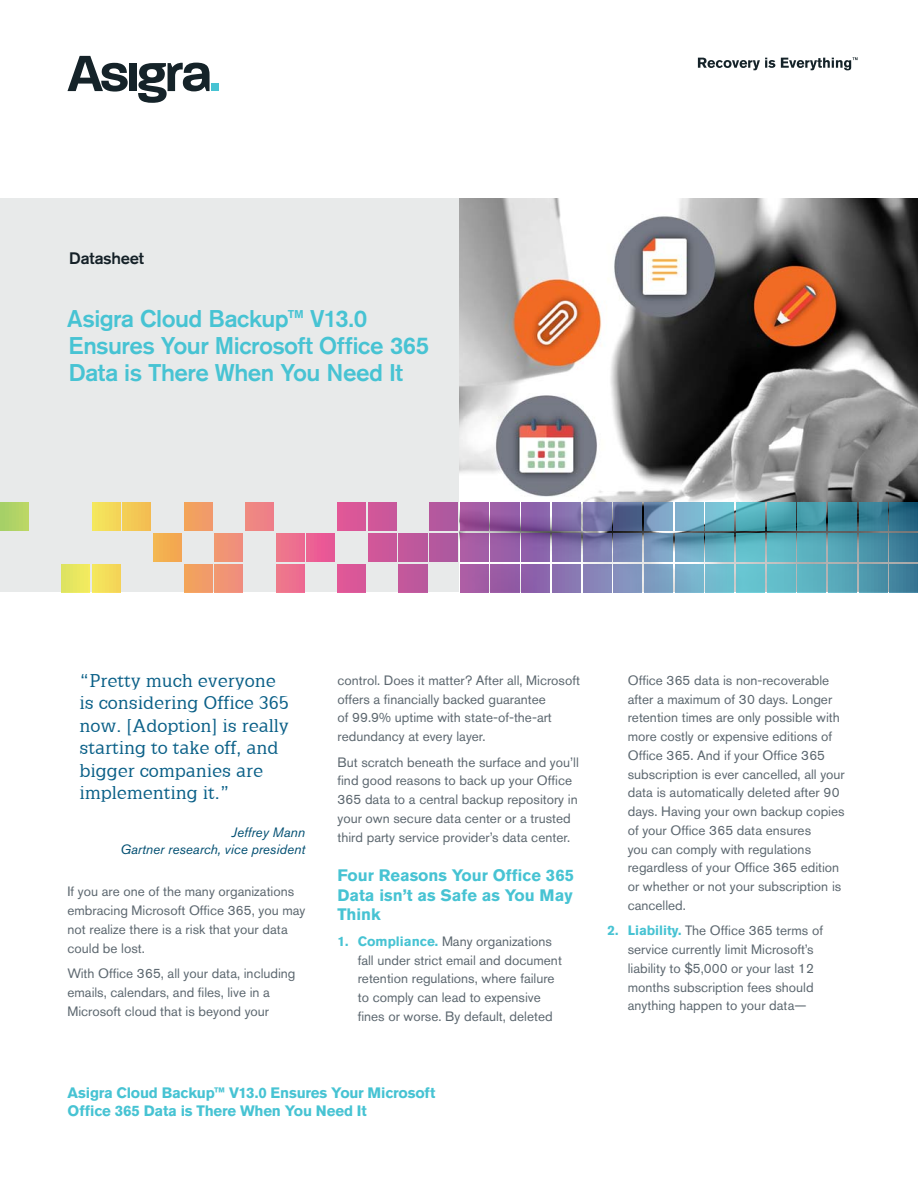
<style>
.page{position:relative;width:918px;height:1188px;background:#fff}
.page>*{position:absolute;margin:0;border:0;box-sizing:border-box;transform-origin:0 0}
.t1{font:500 24px/27px "Akzidenz Grotesk Std";letter-spacing:-.02em;color:#47c3d3}
.t2{font:18px/22.5px "Latinia";color:#095f87}
.t3{font:700 16.5px/19.5px "Akzidenz Grotesk Std";color:#47c3d3;text-align:justify}
.t4{font:500 16.5px "Akzidenz Grotesk Std";letter-spacing:-.015em;color:#152128}
.t5{font:700 15px/18px "Akzidenz Grotesk Std";letter-spacing:-.015em;color:#47c3d3}
.t6{font:13.5px/18.8px "Akzidenz Grotesk Std";color:#5c676f}
.t7{font:italic 13.5px/16.5px "Akzidenz Grotesk Std";color:#004e71;text-align:right}
.s1{font-weight:700;color:#47c3d3}
</style>
<div class="page">
<div style="left:129px;top:63px;width:8px;height:28px;background:#152329"></div>
<div style="left:212px;top:83px;width:7px;height:8px;background:#47c3d3"></div>
<svg style="left:67px;top:56px;width:61px;height:36px"></svg>
<svg style="left:138px;top:63px;width:72px;height:40px"></svg>
<img style="left:459px;top:199px;width:459px;height:393px">
<div style="left:0;top:199px;width:459px;height:393px;background:#e8eaea"></div>
<div style="left:890px;top:564px;width:28px;height:28px;background:#3d7d99"></div>
<div style="left:859px;top:564px;width:28px;height:28px;background:#4c95aa"></div>
<div style="left:829px;top:564px;width:28px;height:28px;background:#56a6b8"></div>
<div style="left:798px;top:564px;width:28px;height:28px;background:#5cb3c1"></div>
<div style="left:767px;top:564px;width:28px;height:28px;background:#63bdca"></div>
<div style="left:736px;top:564px;width:29px;height:28px;background:#66c4d0"></div>
<div style="left:706px;top:564px;width:28px;height:28px;background:#70becf"></div>
<div style="left:675px;top:564px;width:28px;height:28px;background:#7ab3cd"></div>
<div style="left:644px;top:564px;width:29px;height:28px;background:#7c9ec1"></div>
<div style="left:614px;top:564px;width:28px;height:28px;background:#8595bf"></div>
<div style="left:583px;top:564px;width:28px;height:28px;background:#8885b9"></div>
<div style="left:552px;top:564px;width:28px;height:28px;background:#8a75b1"></div>
<div style="left:522px;top:564px;width:28px;height:28px;background:#8b60ab"></div>
<div style="left:491px;top:564px;width:28px;height:28px;background:#965ba4"></div>
<div style="left:460px;top:564px;width:28px;height:28px;background:#a85ea5"></div>
<div style="left:399px;top:564px;width:28px;height:28px;background:#bf589c"></div>
<div style="left:338px;top:564px;width:28px;height:28px;background:#db5798"></div>
<div style="left:276px;top:564px;width:28px;height:28px;background:#ed728f"></div>
<div style="left:215px;top:564px;width:28px;height:28px;background:#f09278"></div>
<div style="left:184px;top:564px;width:28px;height:28px;background:#f29f62"></div>
<div style="left:92px;top:564px;width:28px;height:28px;background:#f4dd5a"></div>
<div style="left:61px;top:564px;width:28px;height:28px;background:#e8e760"></div>
<div style="left:890px;top:533px;width:28px;height:29px;background:#387894"></div>
<div style="left:859px;top:533px;width:28px;height:29px;background:#478fa5"></div>
<div style="left:829px;top:533px;width:28px;height:29px;background:#52a1b3"></div>
<div style="left:798px;top:533px;width:28px;height:29px;background:#59aebd"></div>
<svg style="left:767px;top:533px;width:28px;height:29px"></svg>
<svg style="left:736px;top:533px;width:29px;height:29px"></svg>
<svg style="left:706px;top:533px;width:28px;height:29px"></svg>
<svg style="left:675px;top:533px;width:28px;height:29px"></svg>
<svg style="left:644px;top:533px;width:29px;height:29px"></svg>
<svg style="left:614px;top:533px;width:28px;height:29px"></svg>
<svg style="left:583px;top:533px;width:28px;height:29px"></svg>
<svg style="left:552px;top:533px;width:28px;height:29px"></svg>
<svg style="left:522px;top:533px;width:28px;height:29px"></svg>
<div style="left:491px;top:533px;width:28px;height:29px;background:#985fa7"></div>
<div style="left:460px;top:533px;width:28px;height:29px;background:#a65ea5"></div>
<div style="left:430px;top:533px;width:28px;height:29px;background:#af599f"></div>
<div style="left:399px;top:533px;width:28px;height:29px;background:#bf589c"></div>
<div style="left:368px;top:533px;width:28px;height:29px;background:#cd5799"></div>
<div style="left:307px;top:533px;width:28px;height:29px;background:#eb5995"></div>
<div style="left:276px;top:533px;width:28px;height:29px;background:#ed728f"></div>
<div style="left:215px;top:533px;width:28px;height:29px;background:#f09278"></div>
<div style="left:153px;top:533px;width:29px;height:29px;background:#f3ad50"></div>
<div style="left:890px;top:503px;width:28px;height:28px;background:linear-gradient(to bottom,#185874,#30708c)"></div>
<div style="left:859px;top:503px;width:28px;height:28px;background:linear-gradient(to right,#368296,#367b93)"></div>
<div style="left:829px;top:503px;width:28px;height:28px;background:linear-gradient(to right,#398b9c,#307d90)"></div>
<div style="left:798px;top:503px;width:28px;height:28px;background:linear-gradient(to bottom,#4fa5b3,#4096a5)"></div>
<div style="left:767px;top:503px;width:28px;height:28px;background:linear-gradient(to bottom,#5bb5c2,#37919e)"></div>
<svg style="left:736px;top:503px;width:29px;height:28px"></svg>
<svg style="left:706px;top:503px;width:28px;height:28px"></svg>
<div style="left:675px;top:503px;width:28px;height:28px;background:#7eb5d0"></div>
<svg style="left:644px;top:503px;width:29px;height:28px"></svg>
<svg style="left:614px;top:503px;width:28px;height:28px"></svg>
<svg style="left:583px;top:503px;width:28px;height:28px"></svg>
<div style="left:552px;top:503px;width:28px;height:28px;background:linear-gradient(to bottom,#8f7ab7,#7963a0)"></div>
<svg style="left:522px;top:503px;width:28px;height:28px"></svg>
<div style="left:491px;top:503px;width:28px;height:28px;background:linear-gradient(to bottom,#a469b2,#7c418b)"></div>
<svg style="left:460px;top:503px;width:28px;height:28px"></svg>
<div style="left:430px;top:503px;width:28px;height:28px;background:#af599f"></div>
<div style="left:368px;top:503px;width:28px;height:28px;background:#cd5799"></div>
<div style="left:338px;top:503px;width:28px;height:28px;background:#db5798"></div>
<div style="left:245px;top:503px;width:29px;height:28px;background:#ee8584"></div>
<div style="left:184px;top:503px;width:28px;height:28px;background:#f29f62"></div>
<div style="left:123px;top:503px;width:28px;height:28px;background:#f3c754"></div>
<div style="left:92px;top:503px;width:28px;height:28px;background:#f4dd5a"></div>
<div style="left:0;top:503px;width:28px;height:28px;background:#b0d367"></div>
<svg style="left:698px;top:58px;width:77px;height:12px"></svg>
<svg style="left:781px;top:57px;width:77px;height:13px"></svg>
<p class="t4" style="left:69px;top:248px;width:76px">Datasheet</p>
<h1 class="t1" style="left:67px;top:305px;width:364px">Asigra Cloud Backup™ V13.0<br>Ensures Your Microsoft Office 365<br>Data is There When You Need It</h1>
<h2 class="t2" style="left:79px;top:669px;width:211px">“Pretty much everyone is considering Office 365 now. [Adoption] is really starting to take off, and bigger companies are implementing it.”</h2>
<p class="t7" style="left:120px;top:824px;width:186px">Jeffrey Mann<br>Gartner research, vice president</p>
<p class="t6" style="left:68px;top:882px;width:239px">If you are one of the many organizations embracing Microsoft Office 365, you may not realize there is a risk that your data could be lost.</p>
<p class="t6" style="left:68px;top:964px;width:230px">With Office 365, all your data, including emails, calendars, and files, live in a<br>Microsoft cloud that is beyond your</p>
<p class="t6" style="left:338px;top:671px;width:244px">control. Does it matter? After all, Microsoft offers a financially backed guarantee<br>of 99.9% uptime with state-of-the-art redundancy at every layer.</p>
<p class="t6" style="left:338px;top:752px;width:243px">But scratch beneath the surface and you’ll find good reasons to back up your Office 365 data to a central backup repository in your own secure data center or a trusted third party service provider’s data center.</p>
<p class="t3" style="left:338px;top:866px;width:238px">Four Reasons Your Office 365<br>Data isn’t as Safe as You May Think</p>
<p class="t6" style="left:358px;top:932px;width:206px;text-indent:-20px"><span class="s1">1. Compliance.</span> Many organizations fall under strict email and document retention regulations, where failure to comply can lead to expensive fines or worse. By default, deleted</p>
<p class="t5" style="left:68px;top:1084px;width:369px">Asigra Cloud Backup™ V13.0 Ensures Your Microsoft<br>Office 365 Data is There When You Need It</p>
<p class="t6" style="left:628px;top:671px;width:219px">Office 365 data is non-recoverable after a maximum of 30 days. Longer retention times are only possible with more costly or expensive editions of Office 365. And if your Office 365 subscription is ever cancelled, all your data is automatically deleted after 90 days. Having your own backup copies of your Office 365 data ensures<br>you can comply with regulations regardless of your Office 365 edition or whether or not your subscription is cancelled.</p>
<p class="t6" style="left:628px;top:921px;width:197px;text-indent:-20px"><span class="s1">2. Liability.</span> The Office 365 terms of service currently limit Microsoft’s liability to $5,000 or your last 12 months subscription fees should anything happen to your data—</p>
</div>
